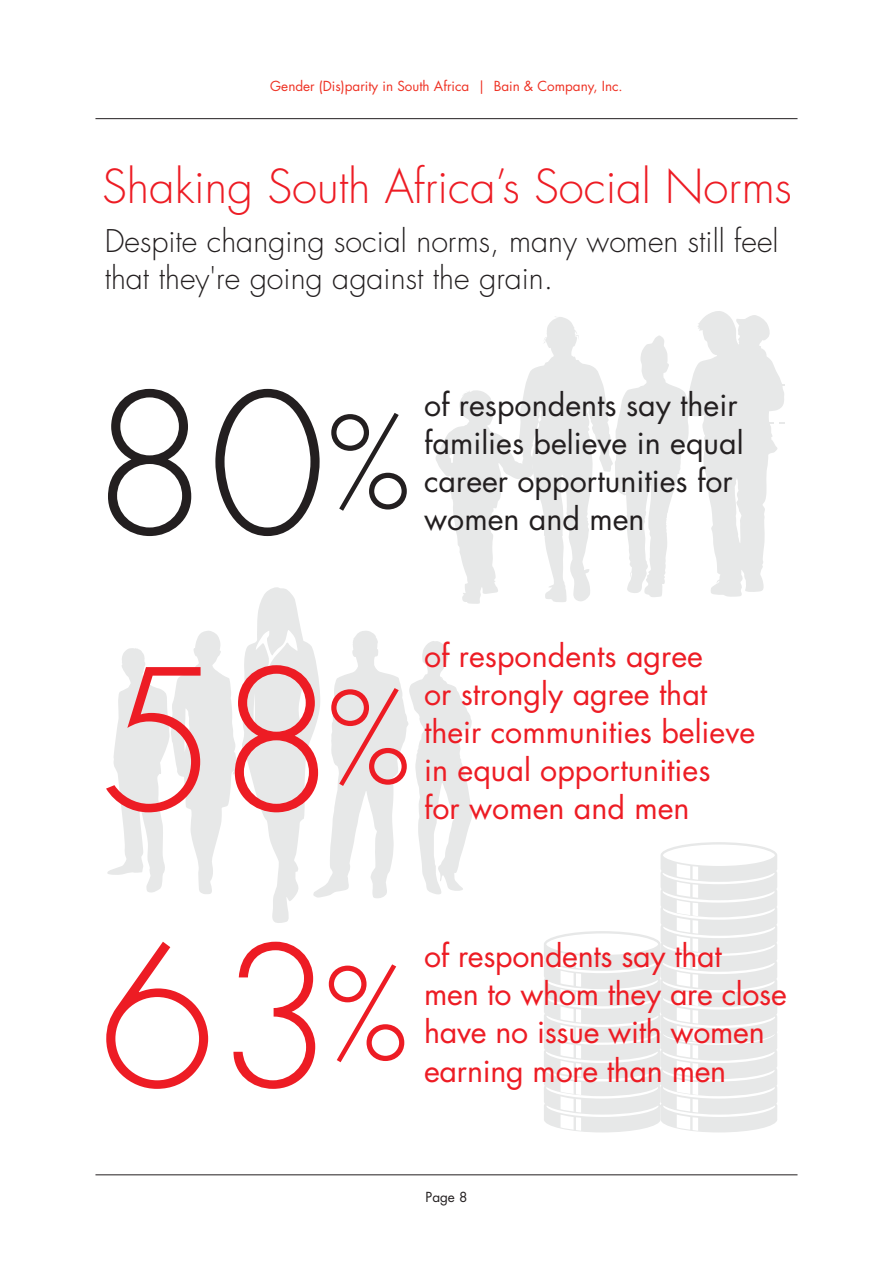
<style>
.page{position:relative;width:893px;height:1263px;background:#fff}
.page>*{position:absolute;margin:0;border:0;box-sizing:border-box;transform-origin:0 0}
.t1{font:300 190.2px "Futura";color:#ed1c24}
.t2{font:300 190.2px "Futura";color:#231f20}
.t3{font:300 124.2px "Futura";color:#ed1c24}
.t4{font:300 124.2px "Futura";color:#231f20}
.t5{font:300 45.6px "Futura";color:#ed1c24}
.t6{font:30.45px/38.1px "Futura";color:#ed1c24}
.t7{font:300 30.45px/36.5px "Futura";color:#231f20}
.t8{font:30.45px/38.1px "Futura";color:#231f20}
.t9{font:13.5px "Futura";color:#ee3224}
.t10{font:13.5px "Futura";color:#231f20}
</style>
<div class="page">
<hr style="left:95px;top:118px;width:702px;height:1px;background:#231f20">
<hr style="left:95px;top:1174px;width:702px;height:1px;background:#231f20">
<svg style="left:107px;top:311px;width:678px;height:821px"></svg>
<p class="t9" style="left:270px;top:78px;width:354px">Gender (Dis)parity in South Africa | Bain &amp; Company, Inc.</p>
<h3 class="t5" style="left:102px;top:159px;width:691px">Shaking South Africa’s Social Norms</h3>
<p class="t7" style="left:105px;top:224px;width:675px">Despite changing social norms, many women still feel that they're going against the grain.</p>
<h1 class="t2" style="left:91px;top:349px;width:237px">80</h1>
<h2 class="t4" style="left:328px;top:388px;width:84px">%</h2>
<p class="t8" style="left:424px;top:386px;width:321px">of respondents say their families believe in equal career opportunities for women and men</p>
<h1 class="t1" style="left:100px;top:626px;width:237px">58</h1>
<h2 class="t3" style="left:328px;top:663px;width:84px">%</h2>
<p class="t6" style="left:424px;top:637px;width:333px">of respondents agree<br>or strongly agree that their communities believe in equal opportunities<br>for women and men</p>
<h1 class="t1" style="left:98px;top:902px;width:237px">63</h1>
<h2 class="t3" style="left:325px;top:939px;width:84px">%</h2>
<p class="t6" style="left:424px;top:937px;width:364px">of respondents say that<br>men to whom they are close have no issue with women earning more than men</p>
<p class="t10" style="left:426px;top:1188px;width:43px">Page 8</p>
</div>
